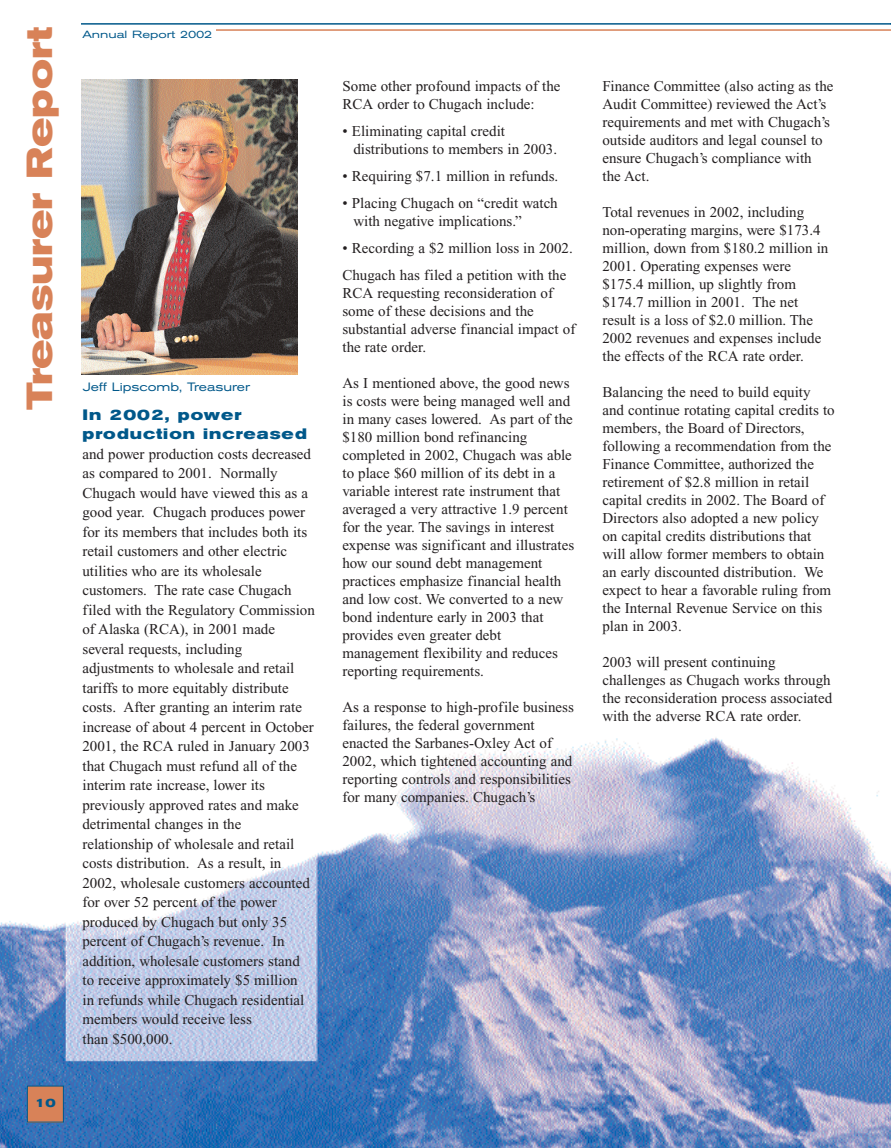
<style>
.page{position:relative;width:891px;height:1148px;background:#fff}
.page>*{position:absolute;margin:0;border:0;box-sizing:border-box;transform-origin:0 0}
.t1{font:700 expanded 36px "Akzidenz Grotesk BE";color:#d88258}
.t2{font:15px/18px "Times New Roman";color:#231f20}
.t3{font:700 expanded 15px/19.5px "Akzidenz Grotesk BE";letter-spacing:.07em;color:#00588a}
.t4{font:expanded 12px "Akzidenz Grotesk BE";color:#00588a}
.t5{font:700 expanded 12px "Akzidenz Grotesk BE";color:#00588a}
.t6{font:expanded 10.35px "Akzidenz Grotesk BE";color:#00588a;scale:1.1 1}
</style>
<div class="page">
<img style="left:0;top:737px;width:891px;height:410px">
<img style="left:82px;top:80px;width:216px;height:294px">
<div style="left:27px;top:1086px;width:36px;height:36px;background:#d88258"></div>
<div style="left:27px;top:1085px;width:37px;height:37px;border:1px solid #00588a"></div>
<hr style="left:216px;top:29px;width:675px;height:2px;background:#d88258">
<hr style="left:81px;top:23px;width:810px;height:2px;background:#00588a">
<h1 class="t1" style="left:27px;top:409px;width:384px;rotate:-90deg">Treasurer Report</h1>
<p class="t6" style="left:82px;top:31px;width:120px">Annual Report 2002</p>
<p class="t4" style="left:82px;top:382px;width:169px">Jeff Lipscomb, Treasurer</p>
<p class="t3" style="left:82px;top:406px;width:226px">In 2002, power production increased</p>
<p class="t2" style="left:82px;top:445px;width:234px;line-height:19.5px">and power production costs decreased as compared to 2001. Normally Chugach would have viewed this as a good year. Chugach produces power for its members that includes both its retail customers and other electric utilities who are its wholesale customers. The rate case Chugach filed with the Regulatory Commission of Alaska (RCA), in 2001 made several requests, including adjustments to wholesale and retail tariffs to more equitably distribute costs. After granting an interim rate increase of about 4 percent in October 2001, the RCA ruled in January 2003 that Chugach must refund all of the interim rate increase, lower its previously approved rates and make detrimental changes in the relationship of wholesale and retail costs distribution. As a result, in 2002, wholesale customers accounted for over 52 percent of the power produced by Chugach but only 35 percent of Chugach’s revenue. In addition, wholesale customers stand to receive approximately $5 million<br>in refunds while Chugach residential members would receive less<br>than $500,000.</p>
<p class="t5" style="left:35px;top:1098px;width:22px">10</p>
<p class="t2" style="left:342px;top:78px;width:220px">Some other profound impacts of the<br>RCA order to Chugach include:</p>
<p class="t2" style="left:353px;top:123px;width:205px;text-indent:-11px">• Eliminating capital credit distributions to members in 2003.</p>
<p class="t2" style="left:342px;top:168px;width:217px">• Requiring $7.1 million in refunds.</p>
<p class="t2" style="left:353px;top:195px;width:206px;text-indent:-11px">• Placing Chugach on “credit watch with negative implications.”</p>
<p class="t2" style="left:342px;top:235px;width:232px;line-height:27px">• Recording a $2 million loss in 2002.<br>Chugach has filed a petition with the</p>
<p class="t2" style="left:342px;top:285px;width:234px">RCA requesting reconsideration of some of these decisions and the substantial adverse financial impact of the rate order.</p>
<p class="t2" style="left:342px;top:375px;width:233px">As I mentioned above, the good news is costs were being managed well and in many cases lowered. As part of the $180 million bond refinancing completed in 2002, Chugach was able to place $60 million of its debt in a variable interest rate instrument that averaged a very attractive 1.9 percent for the year. The savings in interest expense was significant and illustrates how our sound debt management practices emphasize financial health and low cost. We converted to a new bond indenture early in 2003 that provides even greater debt management flexibility and reduces reporting requirements.</p>
<p class="t2" style="left:342px;top:699px;width:233px">As a response to high-profile business failures, the federal government enacted the Sarbanes-Oxley Act of 2002, which tightened accounting and reporting controls and responsibilities for many companies. Chugach’s</p>
<p class="t2" style="left:602px;top:78px;width:233px">Finance Committee (also acting as the<br>Audit Committee) reviewed the Act’s requirements and met with Chugach’s outside auditors and legal counsel to ensure Chugach’s compliance with the Act.</p>
<p class="t2" style="left:602px;top:204px;width:227px">Total revenues in 2002, including non-operating margins, were $173.4 million, down from $180.2 million in 2001. Operating expenses were $175.4 million, up slightly from $174.7 million in 2001. The net result is a loss of $2.0 million. The 2002 revenues and expenses include the effects of the RCA rate order.</p>
<p class="t2" style="left:602px;top:384px;width:234px">Balancing the need to build equity and continue rotating capital credits to members, the Board of Directors, following a recommendation from the Finance Committee, authorized the retirement of $2.8 million in retail capital credits in 2002. The Board of Directors also adopted a new policy on capital credits distributions that will allow former members to obtain an early discounted distribution. We expect to hear a favorable ruling from the Internal Revenue Service on this plan in 2003.</p>
<p class="t2" style="left:602px;top:654px;width:231px">2003 will present continuing challenges as Chugach works through the reconsideration process associated with the adverse RCA rate order.</p>
</div>
